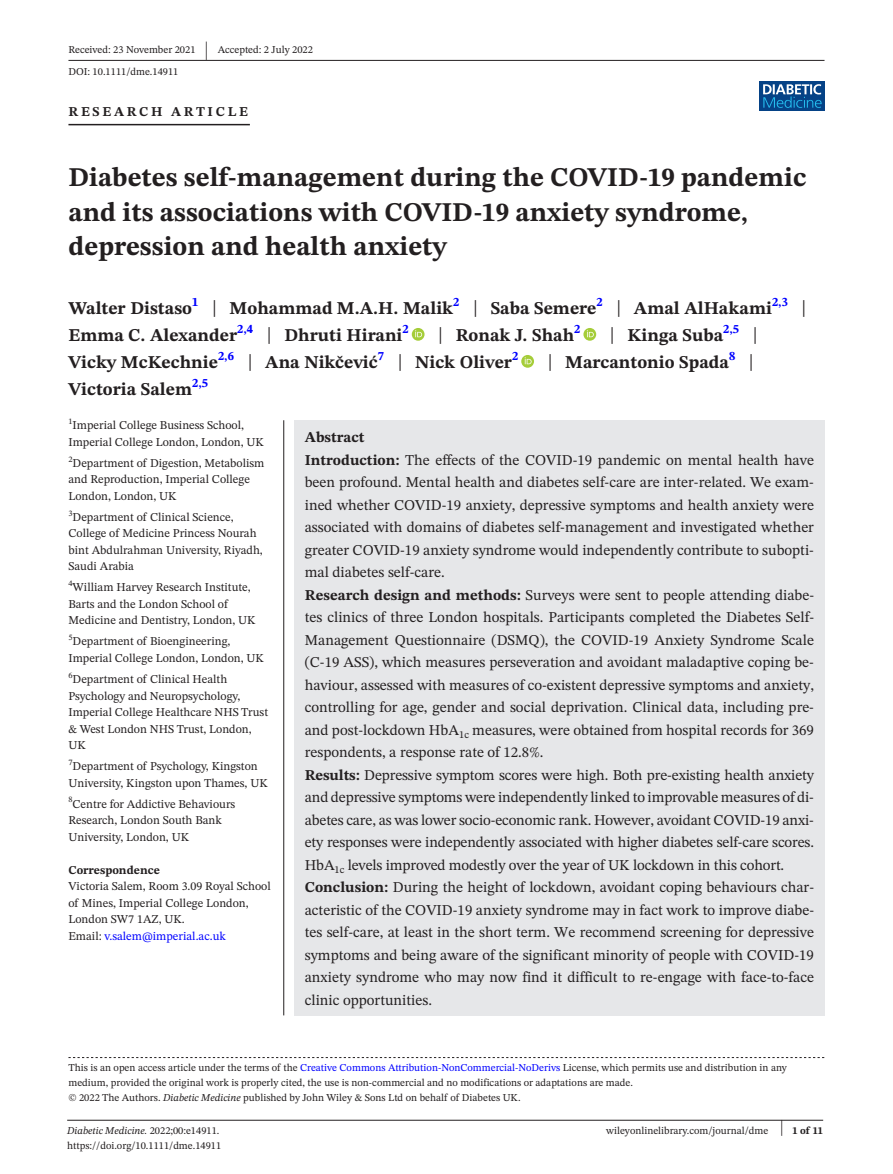
<style>
.page{position:relative;width:893px;height:1174px;background:#fff}
.page>*{position:absolute;margin:0;border:0;box-sizing:border-box;transform-origin:0 0}
.t1{font:700 27px/34.5px "STIX Two Text";color:#231f20}
.t2{font:25.65px "STIX Two Text";color:#231f20;scale:.49 1}
.t3{font:700 18px/27px "STIX Two Text";color:#231f20}
.t4{font:15px/22.5px "STIX Two Text";color:#231f20}
.t5{font:700 13.5px "STIX Two Text";letter-spacing:.2em;color:#231f20}
.t6{font:12px/16.5px "STIX Two Text";color:#231f20}
.t7{font:700 12px "STIX Two Text";color:#231f20}
.t8{font:10.5px/15px "STIX Two Text";color:#231f20}
.t9{font:italic 10.5px "STIX Two Text";color:#231f20}
.t10{font:700 10.5px "STIX Two Text";color:#231f20}
.t11{font:8.4px "STIX Two Text";color:#231f20}
.s1{font-weight:400;font-size:23.4px}
.s2{color:#00f}
.s3{font-weight:700}
.s4{font-style:italic}
.s5{font-style:normal}
.s6{font-weight:400;font-size:22.2px}
</style>
<div class="page">
<hr style="left:67px;top:1119px;width:756px;height:1px;background:#231f20">
<div style="left:759px;top:81px;width:65px;height:30px;background:#054286"></div>
<svg style="left:763px;top:84px;width:59px;height:24px"></svg>
<hr style="left:68px;top:60px;width:756px;height:1px;background:#231f20">
<hr style="left:68px;top:124px;width:182px;height:1px;background:#231f20">
<svg style="left:412px;top:328px;width:13px;height:13px"></svg>
<svg style="left:415px;top:330px;width:7px;height:7px"></svg>
<svg style="left:583px;top:328px;width:13px;height:13px"></svg>
<svg style="left:587px;top:330px;width:7px;height:7px"></svg>
<svg style="left:521px;top:355px;width:13px;height:13px"></svg>
<svg style="left:525px;top:357px;width:7px;height:7px"></svg>
<div style="left:294px;top:420px;width:530px;height:595px;background:#e6e7e9"></div>
<hr style="left:283px;top:420px;width:1px;height:595px;background:#231f20">
<svg style="left:68px;top:1057px;width:756px;height:1px"></svg>
<p class="t8" style="left:68px;top:42px;width:129px">Received: 23 November 2021</p>
<h2 class="t2" style="left:205px;top:32px;width:8px">|</h2>
<p class="t8" style="left:218px;top:42px;width:97px">Accepted: 2 July 2022</p>
<p class="t8" style="left:68px;top:64px;width:112px">DOI: 10.1111/dme.14911</p>
<p class="t5" style="left:68px;top:101px;width:181px">RESEARCH ARTICLE</p>
<h1 class="t1" style="left:68px;top:161px;width:739px">Diabetes self-management during the COVID-19 pandemic and its associations with COVID-19 anxiety syndrome, depression and health anxiety</h1>
<p class="t3" style="left:68px;top:295px;width:739px">Walter Distaso<sup>1</sup> <span class="s1">|</span> Mohammad M.A.H. Malik<sup>2</sup> <span class="s1">|</span> Saba Semere<sup>2</sup> <span class="s1">|</span> Amal AlHakami<sup>2,3</sup> <span class="s1">|<br></span>Emma C. Alexander<sup>2,4</sup> <span class="s1">|</span> Dhruti Hirani<sup>2</sup></p>
<p class="t3" style="left:438px;top:322px;width:144px"><span class="s1">|</span> Ronak J. Shah<sup>2</sup></p>
<p class="t3" style="left:610px;top:322px;width:149px"><span class="s1">|</span> Kinga Suba<sup>2,5</sup> <span class="s1">|</span></p>
<p class="t3" style="left:68px;top:349px;width:451px">Vicky McKechnie<sup>2,6</sup> <span class="s1">|</span> Ana Nikčević<sup>7</sup> <span class="s1">|</span> Nick Oliver<sup>2</sup></p>
<p class="t3" style="left:548px;top:349px;width:207px"><span class="s1">|</span> Marcantonio Spada<sup>8</sup> <span class="s1">|</span></p>
<p class="t3" style="left:68px;top:376px;width:141px">Victoria Salem<sup>2,5</sup></p>
<p class="t6" style="left:68px;top:417px;width:197px"><sup>1</sup>Imperial College Business School,<br>Imperial College London, London, UK</p>
<p class="t6" style="left:68px;top:454px;width:198px"><sup>2</sup>Department of Digestion, Metabolism and Reproduction, Imperial College<br>London, London, UK</p>
<p class="t6" style="left:68px;top:508px;width:196px"><sup>3</sup>Department of Clinical Science,<br>College of Medicine Princess Nourah bint Abdulrahman University, Riyadh,<br>Saudi Arabia</p>
<p class="t6" style="left:68px;top:579px;width:189px"><sup>4</sup>William Harvey Research Institute,<br>Barts and the London School of<br>Medicine and Dentistry, London, UK</p>
<p class="t6" style="left:68px;top:633px;width:197px"><sup>5</sup>Department of Bioengineering,<br>Imperial College London, London, UK</p>
<p class="t6" style="left:68px;top:670px;width:201px"><sup>6</sup>Department of Clinical Health<br>Psychology and Neuropsychology,<br>Imperial College Healthcare NHS Trust &amp; West London NHS Trust, London,<br>UK</p>
<p class="t6" style="left:68px;top:757px;width:201px"><sup>7</sup>Department of Psychology, Kingston<br>University, Kingston upon Thames, UK</p>
<p class="t11" style="left:68px;top:793px;width:6px">8</p>
<p class="t6" style="left:68px;top:795px;width:168px;text-indent:4px">Centre for Addictive Behaviours<br>Research, London South Bank<br>University, London, UK</p>
<p class="t7" style="left:68px;top:861px;width:93px">Correspondence</p>
<p class="t6" style="left:68px;top:877px;width:204px">Victoria Salem, Room 3.09 Royal School of Mines, Imperial College London,<br>London SW7 1AZ, UK.<br>Email: <span class="s2">v.salem@imperial.ac.uk</span></p>
<p class="t4" style="left:305px;top:426px;width:511px"><span class="s3">Abstract<br>Introduction:</span> The effects of the COVID-19 pandemic on mental health have been profound. Mental health and diabetes self-care are inter-related. We exam&shy;ined whether COVID-19 anxiety, depressive symptoms and health anxiety were associated with domains of diabetes self-management and investigated whether greater COVID-19 anxiety syndrome would independently contribute to subopti&shy;mal diabetes self-care.<br><span class="s3">Research design and methods:</span> Surveys were sent to people attending diabe&shy;tes clinics of three London hospitals. Participants completed the Diabetes Self-Management Questionnaire (DSMQ), the COVID-19 Anxiety Syndrome Scale (C-19 ASS), which measures perseveration and avoidant maladaptive coping be&shy;haviour, assessed with measures of co-existent depressive symptoms and anxiety, controlling for age, gender and social deprivation. Clinical data, including pre&shy;and post-lockdown HbA<sub>1c</sub> measures, were obtained from hospital records for 369 respondents, a response rate of 12.8%.<br><span class="s3">Results:</span> Depressive symptom scores were high. Both pre-existing health anxiety and depressive symptoms were independently linked to improvable measures of di&shy;abetes care, as was lower socio-economic rank. However, avoidant COVID-19 anxi&shy;ety responses were independently associated with higher diabetes self-care scores.<br>HbA<sub>1c</sub> levels improved modestly over the year of UK lockdown in this cohort.<br><span class="s3">Conclusion:</span> During the height of lockdown, avoidant coping behaviours char&shy;acteristic of the COVID-19 anxiety syndrome may in fact work to improve diabe&shy;tes self-care, at least in the short term. We recommend screening for depressive symptoms and being aware of the significant minority of people with COVID-19 anxiety syndrome who may now find it difficult to re-engage with face-to-face clinic opportunities.</p>
<p class="t8" style="left:68px;top:1060px;width:720px">This is an open access article under the terms of the <span class="s2">Creative Commons Attribution-NonCommercial-NoDerivs</span> License, which permits use and distribution in any medium, provided the original work is properly cited, the use is non-commercial and no modifications or adaptations are made.<br>© 2022 The Authors. <span class="s4">Diabetic Medicine</span> published by John Wiley &amp; Sons Ltd on behalf of Diabetes UK.</p>
<p class="t9" style="left:67px;top:1123px;width:154px">Diabetic Medicine. <span class="s5">2022;00:e14911.</span></p>
<p class="t10" style="left:780px;top:1123px;width:45px"><span class="s6">|</span> 1 of 11</p>
<p class="t8" style="left:67px;top:1138px;width:156px">https://doi.org/10.1111/dme.14911</p>
<p class="t8" style="left:606px;top:1123px;width:164px">wileyonlinelibrary.com/journal/dme</p>
</div>
